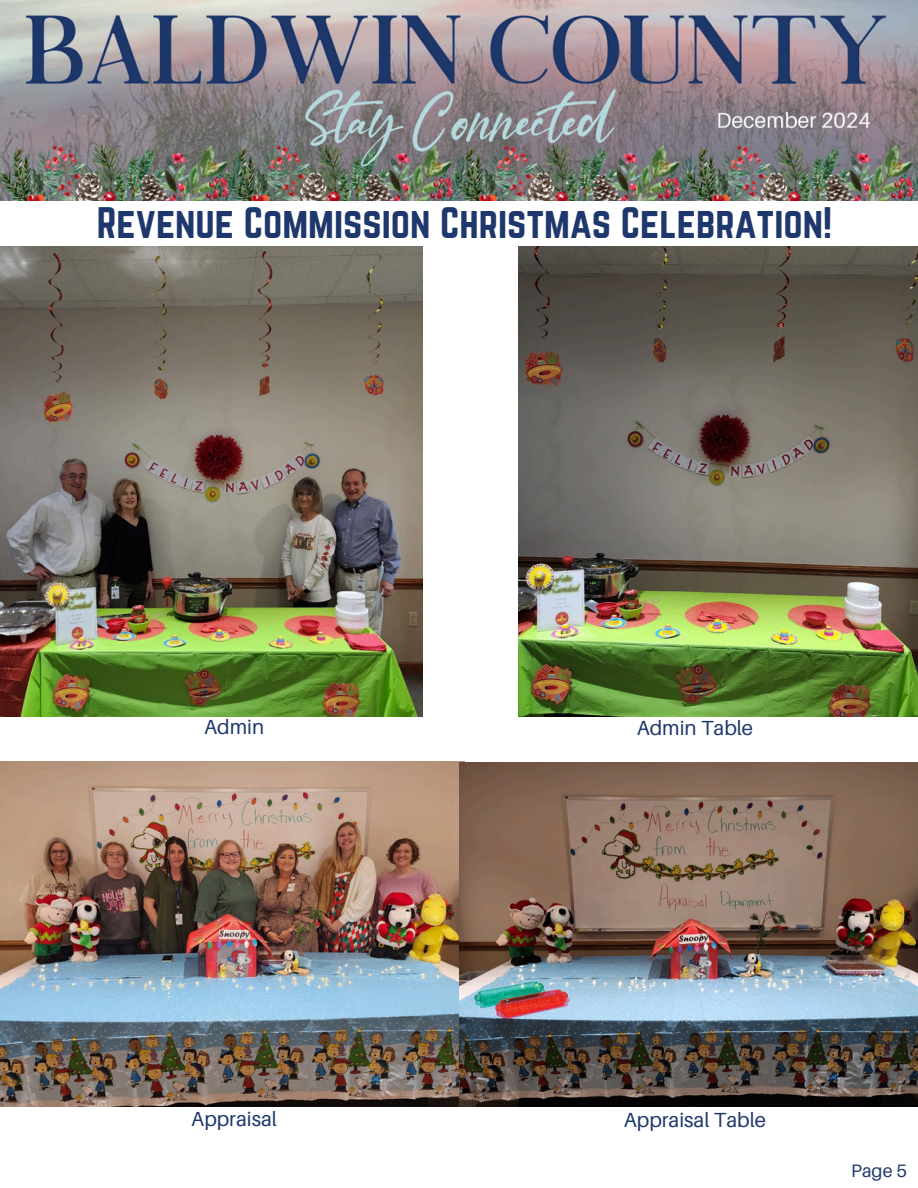
<style>
.page{position:relative;width:918px;height:1188px;background:#fff}
.page>*{position:absolute;margin:0;border:0;box-sizing:border-box;transform-origin:0 0}
.t1{font:38.55px "Norwester";color:#1e376c}
.t2{font:20.4px "Aileron";color:#1e376c}
.t3{font:18px "Aileron";color:#1e376c}
</style>
<div class="page">
<img style="left:0;top:0;width:918px;height:200px">
<img style="left:0;top:246px;width:423px;height:470px">
<img style="left:519px;top:246px;width:399px;height:470px">
<img style="left:0;top:761px;width:465px;height:346px">
<img style="left:459px;top:763px;width:459px;height:343px">
<h1 class="t1" style="left:97px;top:199px;width:737px">Revenue Commission Christmas Celebration!</h1>
<p class="t2" style="left:204px;top:715px;width:62px">Admin</p>
<p class="t2" style="left:637px;top:715px;width:118px">Admin Table</p>
<h2 class="t2" style="left:191px;top:1106px;width:87px">Appraisal</h2>
<h2 class="t2" style="left:624px;top:1107px;width:144px">Appraisal Table</h2>
<p class="t3" style="left:851px;top:1160px;width:57px">Page 5</p>
</div>
